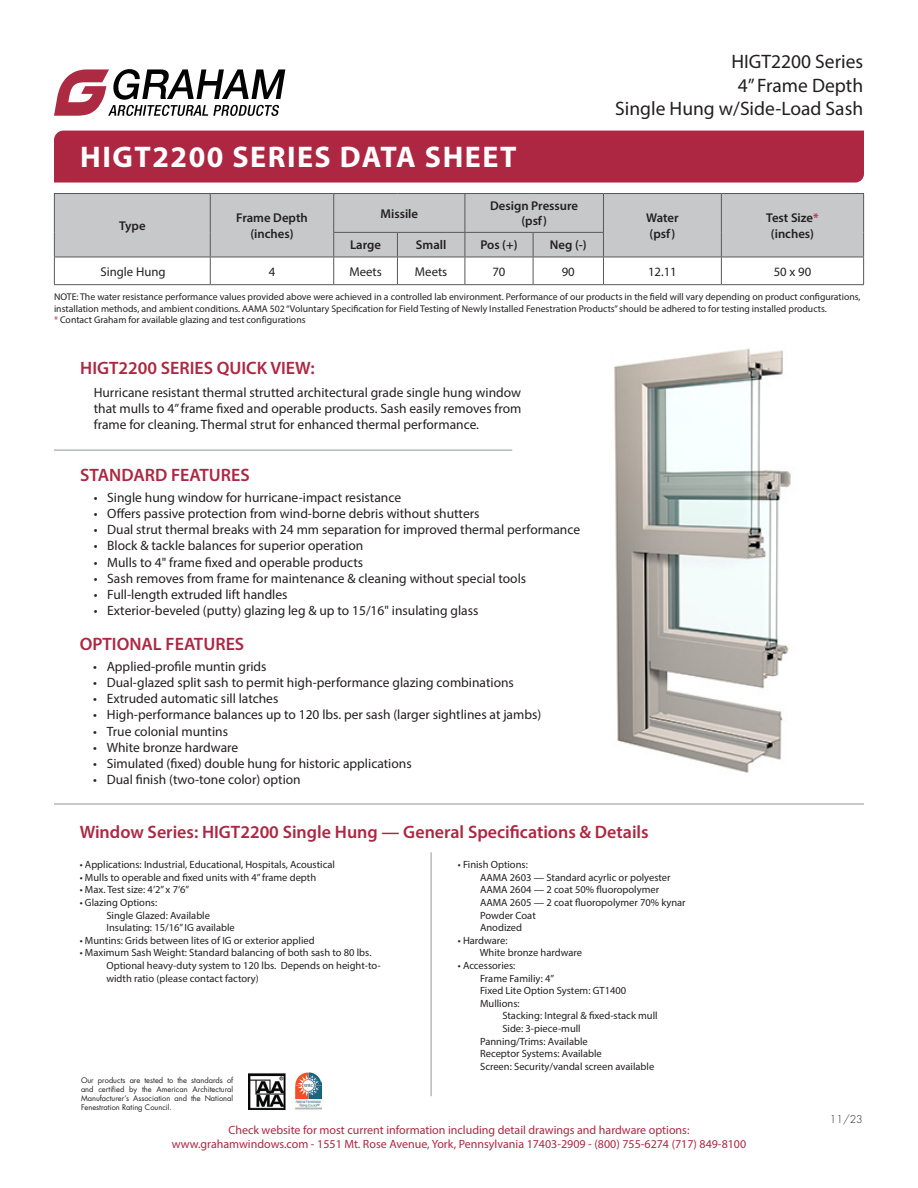
<style>
.page{position:relative;width:918px;height:1188px;background:#fff}
.page>*{position:absolute;margin:0;border:0;box-sizing:border-box;transform-origin:0 0}
.t1{font:700 30px "Myriad Pro";letter-spacing:.05em;color:#fff}
.t2{font:19.5px/23.4px "Myriad Pro";color:#231f20;text-align:right}
.t3{font:600 18px "Myriad Pro";color:#ad2742}
.t4{font:13.5px/16.2px "Myriad Pro";color:#231f20;text-align:justify}
.t5{font:600 12.75px/15.3px "Myriad Pro";color:#231f20;text-align:center}
.t6{font:12.75px "Myriad Pro";color:#231f20}
.t7{font:12px/14.4px "Myriad Pro";color:#ad2742;text-align:center}
.t8{font:10.5px/12.6px "Myriad Pro";color:#231f20}
.t9{font:300 10.5px "Futura Std";color:#231f20}
.t10{font:9.75px/11.7px "Myriad Pro";color:#231f20}
.t11{font:7.5px/9px "Futura Std";color:#231f20;text-align:justify}
.s1{color:#ad2742}
</style>
<div class="page">
<div style="left:54px;top:131px;width:810px;height:52px;background:#ad2742"></div>
<img style="left:248px;top:1073px;width:74px;height:37px">
<svg style="left:54px;top:69px;width:231px;height:47px"></svg>
<hr style="left:54px;top:804px;width:810px;height:1px;background:#939598">
<hr style="left:431px;top:852px;width:1px;height:244px;background:#939598">
<hr style="left:54px;top:450px;width:458px;height:1px;background:#939598">
<img style="left:613px;top:348px;width:178px;height:425px">
<div style="left:55px;top:194px;width:808px;height:38px;background:#c6c8c9"></div>
<hr style="left:54px;top:193px;width:156px;height:1px;background:#57585a">
<hr style="left:54px;top:194px;width:1px;height:38px;background:#57585a">
<hr style="left:210px;top:193px;width:124px;height:1px;background:#57585a">
<hr style="left:210px;top:194px;width:1px;height:38px;background:#57585a">
<hr style="left:334px;top:193px;width:63px;height:1px;background:#57585a">
<hr style="left:333px;top:194px;width:1px;height:38px;background:#57585a">
<hr style="left:397px;top:193px;width:68px;height:1px;background:#57585a">
<hr style="left:465px;top:193px;width:68px;height:1px;background:#57585a">
<hr style="left:465px;top:194px;width:1px;height:38px;background:#57585a">
<hr style="left:533px;top:193px;width:70px;height:1px;background:#57585a">
<hr style="left:603px;top:193px;width:118px;height:1px;background:#57585a">
<hr style="left:603px;top:194px;width:1px;height:38px;background:#57585a">
<hr style="left:721px;top:193px;width:143px;height:1px;background:#57585a">
<hr style="left:721px;top:194px;width:1px;height:38px;background:#57585a">
<hr style="left:863px;top:194px;width:1px;height:38px;background:#57585a">
<svg style="left:54px;top:232px;width:810px;height:52px"></svg>
<hr style="left:54px;top:284px;width:156px;height:1px;background:#57585a">
<hr style="left:210px;top:284px;width:124px;height:1px;background:#57585a">
<hr style="left:334px;top:284px;width:63px;height:1px;background:#57585a">
<hr style="left:397px;top:284px;width:68px;height:1px;background:#57585a">
<hr style="left:465px;top:284px;width:68px;height:1px;background:#57585a">
<hr style="left:533px;top:284px;width:70px;height:1px;background:#57585a">
<hr style="left:603px;top:284px;width:118px;height:1px;background:#57585a">
<hr style="left:721px;top:284px;width:143px;height:1px;background:#57585a">
<h1 class="t1" style="left:80px;top:137px;width:438px">HIGT2200 SERIES DATA SHEET</h1>
<p class="t5" style="left:119px;top:218px;width:28px">Type</p>
<p class="t5" style="left:236px;top:210px;width:73px">Frame Depth (inches)</p>
<p class="t5" style="left:380px;top:205px;width:39px">Missile</p>
<p class="t5" style="left:490px;top:198px;width:89px">Design Pressure (psf)</p>
<p class="t5" style="left:350px;top:237px;width:33px">Large</p>
<p class="t5" style="left:416px;top:237px;width:32px">Small</p>
<p class="t5" style="left:480px;top:237px;width:39px">Pos (+)</p>
<p class="t5" style="left:550px;top:237px;width:38px">Neg (-)</p>
<h2 class="t2" style="left:615px;top:50px;width:250px">HIGT2200 Series<br>4” Frame Depth<br>Single Hung w/Side-Load Sash</h2>
<p class="t5" style="left:646px;top:210px;width:34px;text-align:left">Water (psf)</p>
<p class="t5" style="left:766px;top:210px;width:54px">Test Size<span class="s1">* </span>(inches)</p>
<p class="t6" style="left:100px;top:263px;width:67px">Single Hung</p>
<p class="t6" style="left:269px;top:263px;width:8px">4</p>
<p class="t6" style="left:349px;top:263px;width:34px">Meets</p>
<p class="t6" style="left:415px;top:263px;width:34px">Meets</p>
<p class="t6" style="left:492px;top:263px;width:15px">70</p>
<p class="t6" style="left:562px;top:263px;width:15px">90</p>
<p class="t6" style="left:648px;top:263px;width:30px">12.11</p>
<p class="t6" style="left:774px;top:263px;width:39px">50 x 90</p>
<p class="t10" style="left:54px;top:291px;width:808px">NOTE: The water resistance performance values provided above were achieved in a controlled lab environment. Performance of our products in the field will vary depending on product configurations, installation methods, and ambient conditions. AAMA 502 “Voluntary Specification for Field Testing of Newly Installed Fenestration Products” should be adhered to for testing installed products.<br><span class="s1">*</span> Contact Graham for available glazing and test configurations</p>
<h3 class="t3" style="left:80px;top:356px;width:236px">HIGT2200 SERIES QUICK VIEW:</h3>
<p class="t4" style="left:94px;top:384px;width:429px">Hurricane resistant thermal strutted architectural grade single hung window that mulls to 4” frame fixed and operable products. Sash easily removes from frame for cleaning. Thermal strut for enhanced thermal performance.</p>
<h3 class="t3" style="left:80px;top:463px;width:171px">STANDARD FEATURES</h3>
<p class="t4" style="left:94px;top:489px;width:309px">• Single hung window for hurricane-impact resistance</p>
<p class="t4" style="left:94px;top:505px;width:387px">• Offers passive protection from wind-borne debris without shutters</p>
<p class="t4" style="left:94px;top:521px;width:488px">• Dual strut thermal breaks with 24 mm separation for improved thermal performance</p>
<p class="t4" style="left:94px;top:537px;width:271px">• Block &amp; tackle balances for superior operation</p>
<p class="t4" style="left:94px;top:554px;width:271px">• Mulls to 4" frame fixed and operable products</p>
<p class="t4" style="left:94px;top:570px;width:434px">• Sash removes from frame for maintenance &amp; cleaning without special tools</p>
<p class="t4" style="left:94px;top:586px;width:195px">• Full-length extruded lift handles</p>
<p class="t4" style="left:94px;top:602px;width:386px">• Exterior-beveled (putty) glazing leg &amp; up to 15/16" insulating glass</p>
<h3 class="t3" style="left:80px;top:632px;width:166px">OPTIONAL FEATURES</h3>
<p class="t4" style="left:93px;top:658px;width:175px">• Applied-profile muntin grids</p>
<p class="t4" style="left:93px;top:674px;width:422px">• Dual-glazed split sash to permit high-performance glazing combinations</p>
<p class="t4" style="left:93px;top:690px;width:187px">• Extruded automatic sill latches</p>
<p class="t4" style="left:93px;top:707px;width:450px">• High-performance balances up to 120 lbs. per sash (larger sightlines at jambs)</p>
<p class="t4" style="left:93px;top:723px;width:136px">• True colonial muntins</p>
<p class="t4" style="left:93px;top:739px;width:147px">• White bronze hardware</p>
<p class="t4" style="left:93px;top:755px;width:320px">• Simulated (fixed) double hung for historic applications</p>
<p class="t4" style="left:93px;top:771px;width:209px">• Dual finish (two-tone color) option</p>
<h3 class="t3" style="left:80px;top:820px;width:571px">Window Series: HIGT2200 Single Hung — General Specifications &amp; Details</h3>
<p class="t8" style="left:80px;top:858px;width:257px">• Applications: Industrial, Educational, Hospitals, Acoustical</p>
<p class="t8" style="left:80px;top:871px;width:238px">• Mulls to operable and fixed units with 4” frame depth</p>
<p class="t8" style="left:80px;top:883px;width:111px">• Max. Test size: 4’2” x 7’6”</p>
<p class="t8" style="left:106px;top:896px;width:130px;text-indent:-27px">• Glazing Options:<br>Single Glazed: Available<br>Insulating: 15/16” IG available</p>
<p class="t8" style="left:80px;top:934px;width:236px">• Muntins: Grids between lites of IG or exterior applied</p>
<p class="t8" style="left:106px;top:946px;width:276px;text-indent:-27px">• Maximum Sash Weight: Standard balancing of both sash to 80 lbs.<br>Optional heavy-duty system to 120 lbs. Depends on height-to&shy;width ratio (please contact factory)</p>
<p class="t8" style="left:480px;top:858px;width:207px;text-indent:-22px">• Finish Options:<br>AAMA 2603 — Standard acyrlic or polyester<br>AAMA 2604 — 2 coat 50% fluoropolymer<br>AAMA 2605 — 2 coat fluoropolymer 70% kynar<br>Powder Coat<br>Anodized</p>
<p class="t8" style="left:480px;top:934px;width:104px;text-indent:-22px">• Hardware:<br>White bronze hardware</p>
<p class="t8" style="left:480px;top:959px;width:148px;text-indent:-22px">• Accessories:<br>Frame Familiy: 4”<br>Fixed Lite Option System: GT1400<br>Mullions:</p>
<p class="t8" style="left:502px;top:1009px;width:157px">Stacking: Integral &amp; fixed-stack mull</p>
<p class="t8" style="left:502px;top:1022px;width:80px">Side: 3-piece-mull</p>
<p class="t8" style="left:480px;top:1035px;width:109px">Panning/Trims: Available</p>
<p class="t8" style="left:480px;top:1047px;width:123px">Receptor Systems: Available</p>
<p class="t8" style="left:480px;top:1060px;width:176px">Screen: Security/vandal screen available</p>
<p class="t11" style="left:81px;top:1076px;width:154px">Our products are tested to the standards of and certified by the American Architectural Manufacturer’s Association and the National Fenestration Rating Council.</p>
<p class="t7" style="left:172px;top:1122px;width:576px">Check website for most current information including detail drawings and hardware options: www.grahamwindows.com - 1551 Mt. Rose Avenue, York, Pennsylvania 17403-2909 - (800) 755-6274 (717) 849-8100</p>
<p class="t9" style="left:830px;top:1113px;width:34px">11/23</p>
</div>
